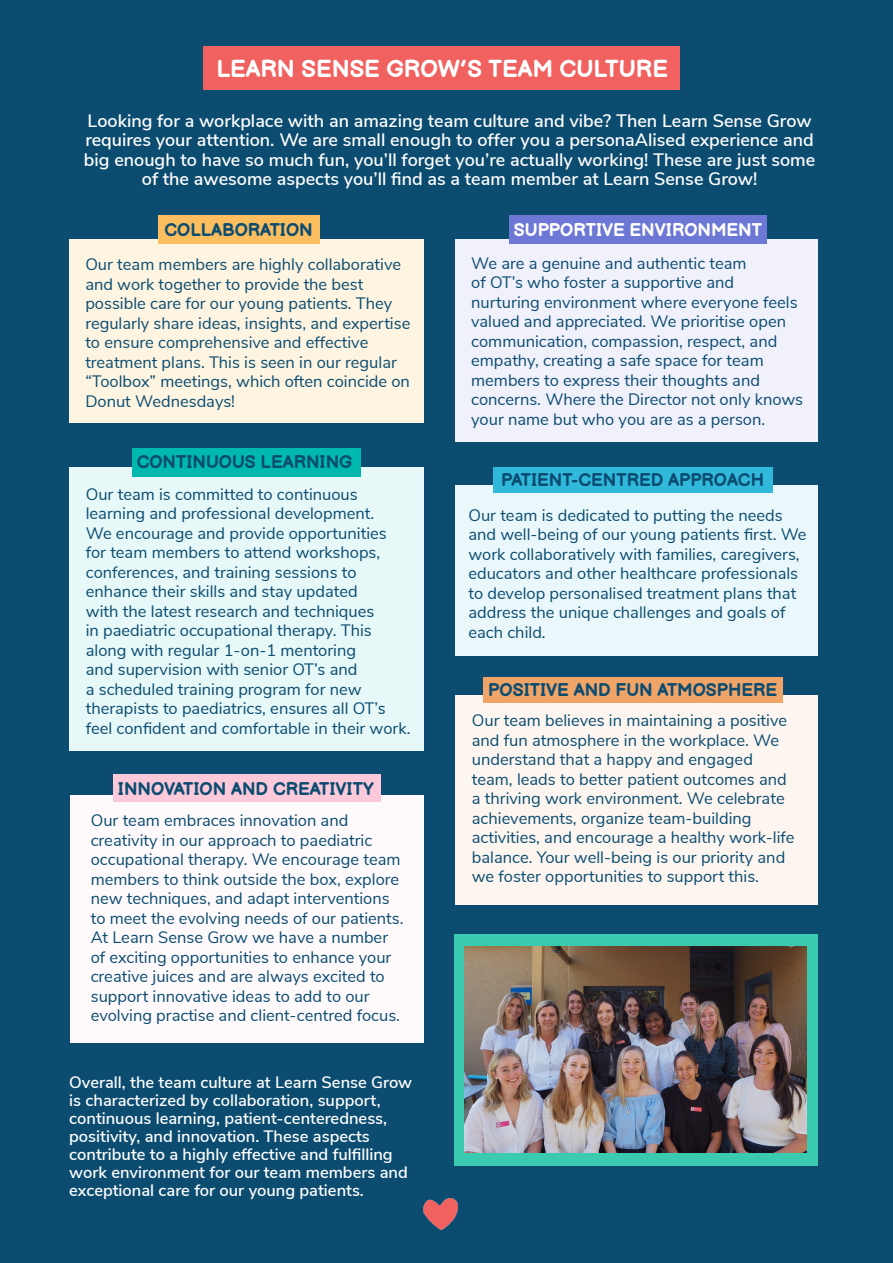
<style>
.page{position:relative;width:893px;height:1263px;background:#0c4c70}
.page>*{position:absolute;margin:0;border:0;box-sizing:border-box;transform-origin:0 0}
.t1{font:700 24px "Balsamiq Sans";color:#fff}
.Paragraph_Style_2{font:600 18px/19.5px "Nunito Sans";color:#fff;text-align:center}
.t2{font:700 18px "Balsamiq Sans";color:#0c4c70}
.t3{font:700 18px "Balsamiq Sans";color:#fff}
.Paragraph_Style_5{font:16.5px/19.5px "Nunito Sans";color:#0c4c70}
.Paragraph_Style_2-2{font:16.5px/19.5px "Nunito Sans";color:#0c4c70}
.Paragraph_Style_2-3{font:600 16.5px/18px "Nunito Sans";color:#fff}
</style>
<div class="page">
<img style="left:423px;top:1199px;width:34px;height:30px">
<div style="left:203px;top:46px;width:477px;height:44px;background:#f0615f"></div>
<div style="left:69px;top:239px;width:354px;height:183px;background:#fdf4e1"></div>
<div style="left:158px;top:215px;width:162px;height:29px;background:#fcbe5e"></div>
<div style="left:455px;top:239px;width:362px;height:203px;background:#f0f1fb"></div>
<div style="left:509px;top:215px;width:258px;height:29px;background:#6d78d6"></div>
<div style="left:69px;top:467px;width:354px;height:284px;background:#e6f8f7"></div>
<div style="left:132px;top:448px;width:229px;height:28px;background:#00b9ae"></div>
<div style="left:455px;top:485px;width:362px;height:170px;background:#eaf8fb"></div>
<div style="left:493px;top:468px;width:280px;height:25px;background:#30b9db"></div>
<div style="left:455px;top:695px;width:362px;height:210px;background:#fdf6f0"></div>
<div style="left:483px;top:677px;width:300px;height:25px;background:#f0a467"></div>
<div style="left:70px;top:795px;width:353px;height:247px;background:#fefafb"></div>
<div style="left:113px;top:774px;width:268px;height:28px;background:#fbc9d9"></div>
<div style="left:454px;top:934px;width:363px;height:231px;background:#39caaf"></div>
<img style="left:464px;top:946px;width:343px;height:206px">
<p class="t1" style="left:216px;top:48px;width:453px">LEARN SENSE GROW’S TEAM CULTURE</p>
<p class="Paragraph_Style_2" style="left:84px;top:110px;width:733px">Looking for a workplace with an amazing team culture and vibe? Then Learn Sense Grow requires your attention. We are small enough to offer you a personaAlised experience and big enough to have so much fun, you’ll forget you’re actually working! These are just some of the awesome aspects you’ll find as a team member at Learn Sense Grow!</p>
<p class="t2" style="left:164px;top:214px;width:150px">COLLABORATION</p>
<p class="Paragraph_Style_2-2" style="left:85px;top:254px;width:327px">Our team members are highly collaborative and work together to provide the best possible care for our young patients. They regularly share ideas, insights, and expertise to ensure comprehensive and effective treatment plans. This is seen in our regular “Toolbox” meetings, which often coincide on Donut Wednesdays!</p>
<p class="t2" style="left:137px;top:446px;width:217px">CONTINUOUS LEARNING</p>
<p class="Paragraph_Style_5" style="left:86px;top:483px;width:326px">Our team is committed to continuous learning and professional development.<br>We encourage and provide opportunities for team members to attend workshops, conferences, and training sessions to enhance their skills and stay updated<br>with the latest research and techniques<br>in paediatric occupational therapy. This along with regular 1-on-1 mentoring<br>and supervision with senior OT’s and<br>a scheduled training program for new therapists to paediatrics, ensures all OT’s feel confident and comfortable in their work.</p>
<p class="t2" style="left:118px;top:773px;width:257px">INNOVATION AND CREATIVITY</p>
<p class="Paragraph_Style_5" style="left:91px;top:810px;width:314px">Our team embraces innovation and creativity in our approach to paediatric occupational therapy. We encourage team members to think outside the box, explore new techniques, and adapt interventions to meet the evolving needs of our patients.<br>At Learn Sense Grow we have a number of exciting opportunities to enhance your creative juices and are always excited to support innovative ideas to add to our evolving practise and client-centred focus.</p>
<p class="Paragraph_Style_2-3" style="left:69px;top:1072px;width:345px">Overall, the team culture at Learn Sense Grow is characterized by collaboration, support, continuous learning, patient-centeredness, positivity, and innovation. These aspects contribute to a highly effective and fulfilling work environment for our team members and exceptional care for our young patients.</p>
<p class="t3" style="left:514px;top:214px;width:250px">SUPPORTIVE ENVIRONMENT</p>
<p class="Paragraph_Style_5" style="left:471px;top:252px;width:333px">We are a genuine and authentic team<br>of OT’s who foster a supportive and nurturing environment where everyone feels valued and appreciated. We prioritise open communication, compassion, respect, and empathy, creating a safe space for team members to express their thoughts and concerns. Where the Director not only knows your name but who you are as a person.</p>
<p class="t2" style="left:501px;top:465px;width:264px">PATIENT-CENTRED APPROACH</p>
<p class="Paragraph_Style_5" style="left:468px;top:504px;width:340px">Our team is dedicated to putting the needs and well-being of our young patients first. We work collaboratively with families, caregivers, educators and other healthcare professionals to develop personalised treatment plans that address the unique challenges and goals of each child.</p>
<p class="t2" style="left:488px;top:674px;width:290px">POSITIVE AND FUN ATMOSPHERE</p>
<p class="Paragraph_Style_5" style="left:472px;top:710px;width:324px">Our team believes in maintaining a positive and fun atmosphere in the workplace. We understand that a happy and engaged team, leads to better patient outcomes and a thriving work environment. We celebrate achievements, organize team-building activities, and encourage a healthy work-life balance. Your well-being is our priority and we foster opportunities to support this.</p>
</div>
